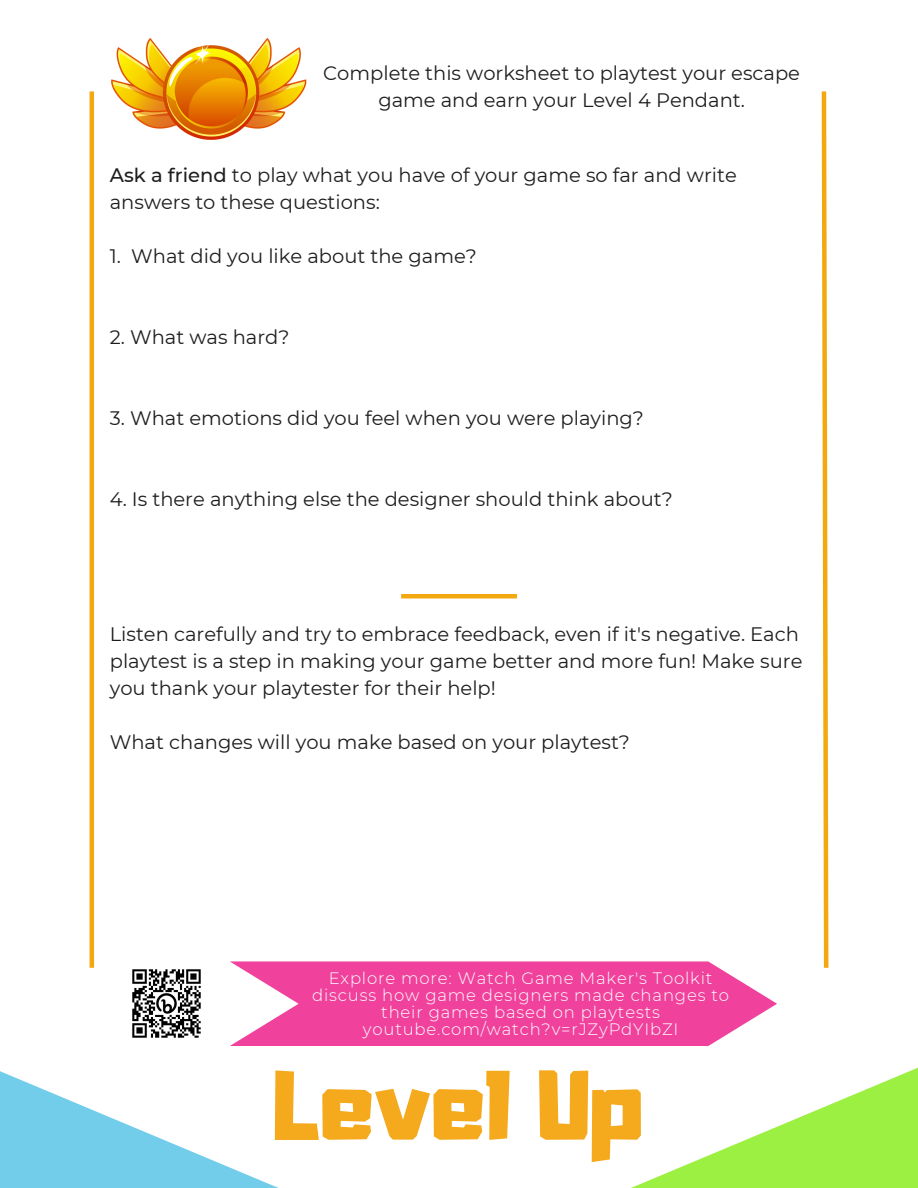
<style>
.page{position:relative;width:918px;height:1188px;background:#fff}
.page>*{position:absolute;margin:0;border:0;box-sizing:border-box;transform-origin:0 0}
.t1{font:86.55px "Adumu";color:#f5a91c}
.t2{font:19.5px/27px "Montserrat";color:#1e1e1e}
.t3{font:300 16.5px/16.8px "Montserrat";letter-spacing:.05em;color:#fff;text-align:center}
.s1{font-weight:500}
</style>
<div class="page">
<hr style="left:90px;top:91px;width:4px;height:877px;background:#f4a810">
<svg style="left:821px;top:91px;width:8px;height:877px"></svg>
<img style="left:111px;top:38px;width:196px;height:102px">
<div style="left:401px;top:594px;width:116px;height:5px;background:#f4a810"></div>
<svg style="left:631px;top:1067px;width:287px;height:121px"></svg>
<svg style="left:0;top:1071px;width:279px;height:117px"></svg>
<svg style="left:230px;top:961px;width:547px;height:85px;background:#f15aa8"></svg>
<img style="left:132px;top:969px;width:69px;height:69px">
<p class="t2" style="left:323px;top:59px;width:478px;text-align:center">Complete this worksheet to playtest your escape game and earn your Level 4 Pendant.</p>
<p class="t2" style="left:110px;top:162px;width:629px"><span class="s1">Ask a friend</span> to play what you have of your game so far and write answers to these questions:</p>
<p class="t2" style="left:110px;top:243px;width:369px">1. What did you like about the game?</p>
<p class="t2" style="left:110px;top:324px;width:181px">2. What was hard?</p>
<p class="t2" style="left:110px;top:405px;width:536px">3. What emotions did you feel when you were playing?</p>
<p class="t2" style="left:110px;top:486px;width:565px">4. Is there anything else the designer should think about?</p>
<p class="t2" style="left:110px;top:621px;width:694px">Listen carefully and try to embrace feedback, even if it's negative. Each playtest is a step in making your game better and more fun! Make sure you thank your playtester for their help!</p>
<p class="t2" style="left:110px;top:729px;width:522px">What changes will you make based on your playtest?</p>
<p class="t3" style="left:312px;top:970px;width:418px">Explore more: Watch Game Maker's Toolkit discuss how game designers made changes to their games based on playtests</p>
<p class="t3" style="left:363px;top:1020px;width:317px">youtube.com/watch?v=rJZyPdYIbZI</p>
<p class="t1" style="left:273px;top:1071px;width:371px">Level Up</p>
</div>
